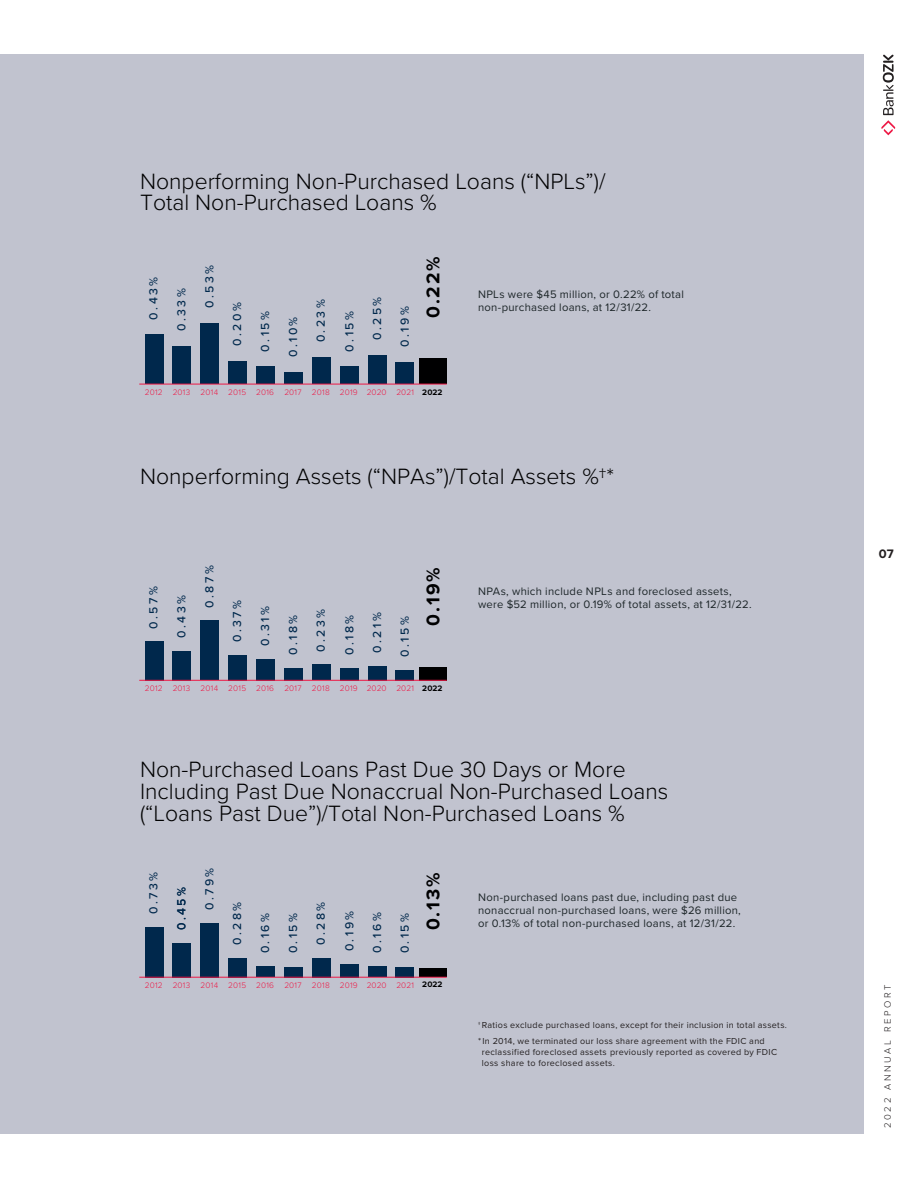
<style>
.page{position:relative;width:918px;height:1188px;background:#fff}
.page>*{position:absolute;margin:0;border:0;box-sizing:border-box;transform-origin:0 0}
.t1{font:300 22.95px/21.6px "Proxima Nova";color:#000001}
.t2{font:700 19.2px "Proxima Nova";color:#000001}
.t3{font:700 12.75px "Proxima Nova";color:#231f20}
.t4{font:500 12.15px "Proxima Nova";letter-spacing:.2em;color:#00284c}
.t5{font:11.25px/12.8px "Proxima Nova";letter-spacing:.025em;color:#1d2629}
.t6{font:300 9.6px "Proxima Nova";letter-spacing:.28em;color:#231f20}
.t7{font:9px/15.9px "Proxima Nova";letter-spacing:.035em;color:#231f20}
.t8{font:300 8.25px "Proxima Nova";color:#ed1845}
.s1{font-weight:700;color:#000001}
</style>
<div class="page">
<div style="left:0;top:54px;width:864px;height:1080px;background:#c1c3cf"></div>
<svg style="left:881px;top:55px;width:14px;height:80px"></svg>
<div style="left:145px;top:335px;width:18px;height:49px;background:#00284c"></div>
<div style="left:173px;top:346px;width:18px;height:38px;background:#00284c"></div>
<div style="left:201px;top:323px;width:18px;height:61px;background:#00284c"></div>
<div style="left:229px;top:361px;width:18px;height:23px;background:#00284c"></div>
<div style="left:256px;top:367px;width:19px;height:17px;background:#00284c"></div>
<div style="left:284px;top:373px;width:19px;height:11px;background:#00284c"></div>
<div style="left:312px;top:358px;width:19px;height:26px;background:#00284c"></div>
<div style="left:340px;top:367px;width:18px;height:17px;background:#00284c"></div>
<div style="left:368px;top:355px;width:18px;height:29px;background:#00284c"></div>
<div style="left:396px;top:362px;width:18px;height:22px;background:#00284c"></div>
<div style="left:419px;top:359px;width:28px;height:25px;background:#000001"></div>
<div style="left:145px;top:641px;width:18px;height:39px;background:#00284c"></div>
<div style="left:173px;top:651px;width:18px;height:29px;background:#00284c"></div>
<div style="left:201px;top:621px;width:18px;height:59px;background:#00284c"></div>
<div style="left:229px;top:655px;width:18px;height:25px;background:#00284c"></div>
<div style="left:256px;top:659px;width:19px;height:21px;background:#00284c"></div>
<div style="left:284px;top:668px;width:19px;height:12px;background:#00284c"></div>
<div style="left:312px;top:665px;width:19px;height:15px;background:#00284c"></div>
<div style="left:340px;top:668px;width:18px;height:12px;background:#00284c"></div>
<div style="left:368px;top:666px;width:18px;height:14px;background:#00284c"></div>
<div style="left:396px;top:670px;width:18px;height:10px;background:#00284c"></div>
<div style="left:419px;top:667px;width:28px;height:13px;background:#000001"></div>
<div style="left:145px;top:927px;width:18px;height:50px;background:#00284c"></div>
<div style="left:173px;top:943px;width:18px;height:34px;background:#00284c"></div>
<div style="left:201px;top:923px;width:18px;height:54px;background:#00284c"></div>
<div style="left:229px;top:958px;width:18px;height:19px;background:#00284c"></div>
<div style="left:256px;top:966px;width:19px;height:11px;background:#00284c"></div>
<div style="left:284px;top:967px;width:19px;height:10px;background:#00284c"></div>
<div style="left:312px;top:958px;width:19px;height:19px;background:#00284c"></div>
<div style="left:340px;top:964px;width:18px;height:13px;background:#00284c"></div>
<div style="left:368px;top:966px;width:18px;height:11px;background:#00284c"></div>
<div style="left:396px;top:967px;width:18px;height:10px;background:#00284c"></div>
<div style="left:419px;top:968px;width:28px;height:9px;background:#000001"></div>
<hr style="left:139px;top:384px;width:308px;height:1px;background:#ed1845">
<hr style="left:139px;top:680px;width:308px;height:1px;background:#ed1845">
<hr style="left:139px;top:977px;width:308px;height:1px;background:#ed1845">
<h1 class="t1" style="left:140px;top:169px;width:467px">Nonperforming Non-Purchased Loans (“NPLs”)/<br>Total Non-Purchased Loans %</h1>
<p class="t4" style="left:145px;top:320px;width:44px;rotate:-90deg">0.43%</p>
<p class="t4" style="left:172px;top:331px;width:44px;rotate:-90deg">0.33%</p>
<p class="t4" style="left:200px;top:308px;width:45px;rotate:-90deg">0.53%</p>
<p class="t4" style="left:368px;top:340px;width:45px;rotate:-90deg">0.25%</p>
<p class="t4" style="left:312px;top:342px;width:44px;rotate:-90deg">0.23%</p>
<p class="t4" style="left:228px;top:346px;width:45px;rotate:-90deg">0.20%</p>
<p class="t4" style="left:256px;top:352px;width:42px;rotate:-90deg">0.15%</p>
<p class="t4" style="left:340px;top:352px;width:42px;rotate:-90deg">0.15%</p>
<p class="t4" style="left:284px;top:357px;width:42px;rotate:-90deg">0.10%</p>
<p class="t4" style="left:396px;top:347px;width:42px;rotate:-90deg">0.19%</p>
<h2 class="t2" style="left:419px;top:318px;width:63px;rotate:-90deg">0.22%</h2>
<p class="t8" style="left:145px;top:386px;width:47px">2012 2013</p>
<p class="t8" style="left:201px;top:386px;width:102px">2014 2015 2016 2017</p>
<p class="t8" style="left:312px;top:386px;width:132px">2018 2019 2020 2021 <span class="s1">2022</span></p>
<p class="t5" style="left:478px;top:288px;width:207px">NPLs were $45 million, or 0.22% of total non-purchased loans, at 12/31/22.</p>
<h1 class="t1" style="left:140px;top:464px;width:476px">Nonperforming Assets (“NPAs”)/Total Assets %†*</h1>
<p class="t4" style="left:145px;top:629px;width:44px;rotate:-90deg">0.57%</p>
<p class="t4" style="left:172px;top:638px;width:44px;rotate:-90deg">0.43%</p>
<p class="t4" style="left:200px;top:608px;width:44px;rotate:-90deg">0.87%</p>
<p class="t4" style="left:228px;top:642px;width:44px;rotate:-90deg">0.37%</p>
<p class="t4" style="left:256px;top:646px;width:42px;rotate:-90deg">0.31%</p>
<p class="t4" style="left:396px;top:657px;width:42px;rotate:-90deg">0.15%</p>
<p class="t4" style="left:312px;top:652px;width:44px;rotate:-90deg">0.23%</p>
<p class="t4" style="left:340px;top:655px;width:42px;rotate:-90deg">0.18%</p>
<p class="t4" style="left:368px;top:653px;width:42px;rotate:-90deg">0.21%</p>
<p class="t4" style="left:284px;top:655px;width:42px;rotate:-90deg">0.18%</p>
<h2 class="t2" style="left:419px;top:626px;width:60px;rotate:-90deg">0.19%</h2>
<p class="t8" style="left:145px;top:682px;width:47px">2012 2013</p>
<p class="t8" style="left:201px;top:682px;width:102px">2014 2015 2016 2017</p>
<p class="t8" style="left:312px;top:682px;width:132px">2018 2019 2020 2021 <span class="s1">2022</span></p>
<p class="t5" style="left:478px;top:585px;width:275px">NPAs, which include NPLs and foreclosed assets, were $52 million, or 0.19% of total assets, at 12/31/22.</p>
<h1 class="t1" style="left:140px;top:758px;width:530px">Non-Purchased Loans Past Due 30 Days or More<br>Including Past Due Nonaccrual Non-Purchased Loans (“Loans Past Due”)/Total Non-Purchased Loans %</h1>
<p class="t4" style="left:145px;top:914px;width:44px;rotate:-90deg">0.73%</p>
<p class="t4" style="left:172px;top:930px;width:45px;rotate:-90deg">0.45%</p>
<p class="t4" style="left:200px;top:910px;width:44px;rotate:-90deg">0.79%</p>
<p class="t4" style="left:228px;top:945px;width:45px;rotate:-90deg">0.28%</p>
<p class="t4" style="left:256px;top:953px;width:42px;rotate:-90deg">0.16%</p>
<p class="t4" style="left:312px;top:945px;width:45px;rotate:-90deg">0.28%</p>
<p class="t4" style="left:284px;top:953px;width:42px;rotate:-90deg">0.15%</p>
<p class="t4" style="left:340px;top:951px;width:42px;rotate:-90deg">0.19%</p>
<p class="t4" style="left:368px;top:953px;width:42px;rotate:-90deg">0.16%</p>
<p class="t4" style="left:396px;top:953px;width:42px;rotate:-90deg">0.15%</p>
<h2 class="t2" style="left:419px;top:930px;width:59px;rotate:-90deg">0.13%</h2>
<p class="t8" style="left:145px;top:979px;width:47px">2012 2013</p>
<p class="t8" style="left:201px;top:979px;width:102px">2014 2015 2016 2017</p>
<p class="t8" style="left:312px;top:979px;width:132px">2018 2019 2020 2021 <span class="s1">2022</span></p>
<p class="t5" style="left:478px;top:891px;width:264px">Non-purchased loans past due, including past due nonaccrual non-purchased loans, were $26 million, or 0.13% of total non-purchased loans, at 12/31/22.</p>
<p class="t7" style="left:478px;top:1017px;width:310px">† Ratios exclude purchased loans, except for their inclusion in total assets. * In 2014, we terminated our loss share agreement with the FDIC and</p>
<p class="t7" style="left:482px;top:1046px;width:297px;line-height:10.8px">reclassified foreclosed assets previously reported as covered by FDIC loss share to foreclosed assets.</p>
<p class="t3" style="left:879px;top:544px;width:17px">07</p>
<p class="t6" style="left:880px;top:1128px;width:145px;rotate:-90deg">2022 ANNUAL REPORT</p>
</div>
